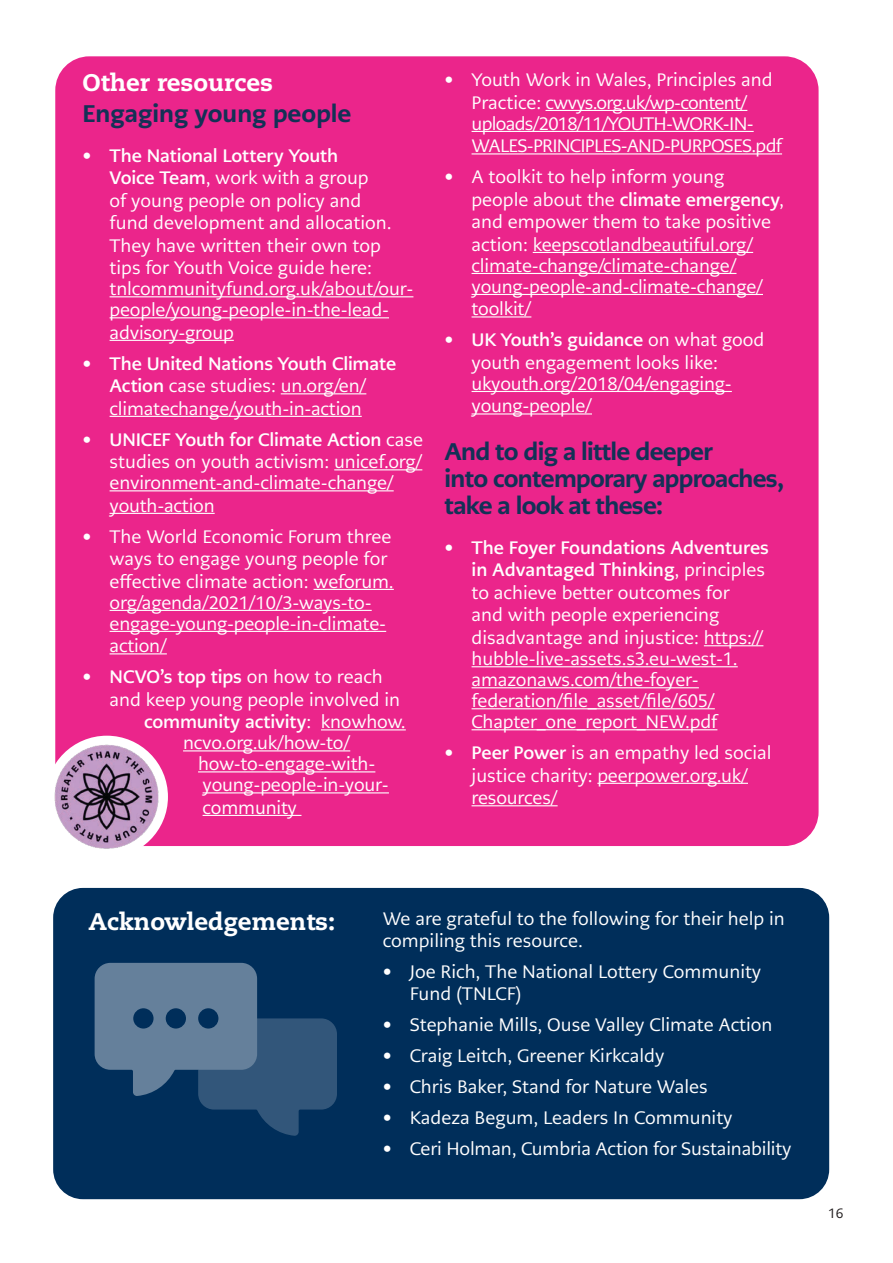
<style>
.page{position:relative;width:893px;height:1263px;background:#fff}
.page>*{position:absolute;margin:0;border:0;box-sizing:border-box;transform-origin:0 0}
.t1{font:800 24px/27px "PMN Caecilia Sans Text";letter-spacing:-.03em;color:#133156}
.t2{font:800 24px "Caecilia LT Pro 85";color:#fff}
.t3{font:800 24px "PMN Caecilia Sans Text";color:#133156}
.t4{font:18px/22px "PMN Caecilia Sans Text";letter-spacing:-.005em;color:#fff}
.t5{font:18px/22px "PMN Caecilia Sans Text";letter-spacing:-.04em;color:#fff}
.t6{font:700 18px "PMN Caecilia Sans Text";letter-spacing:-.01em;color:#fff}
.t7{font:13.5px "PMN Caecilia Sans Text";color:#231f20}
.s1{font-weight:700}
.s2{font-weight:400}
</style>
<div class="page">
<div style="left:55px;top:56px;width:764px;height:790px;background:#eb258b;border-radius:34px"></div>
<div style="left:53px;top:888px;width:776px;height:311px;background:#002e5a;border-radius:30px"></div>
<hr style="left:110px;top:296px;width:303px;height:1px;background:#fff">
<hr style="left:110px;top:317px;width:279px;height:1px;background:#fff">
<hr style="left:110px;top:340px;width:124px;height:1px;background:#fff">
<hr style="left:281px;top:393px;width:85px;height:1px;background:#fff">
<hr style="left:110px;top:416px;width:252px;height:1px;background:#fff">
<hr style="left:334px;top:469px;width:88px;height:1px;background:#fff">
<hr style="left:110px;top:490px;width:284px;height:1px;background:#fff">
<hr style="left:110px;top:513px;width:105px;height:1px;background:#fff">
<hr style="left:314px;top:589px;width:80px;height:1px;background:#fff">
<hr style="left:110px;top:610px;width:262px;height:1px;background:#fff">
<hr style="left:110px;top:631px;width:276px;height:1px;background:#fff">
<hr style="left:110px;top:653px;width:57px;height:1px;background:#fff">
<hr style="left:321px;top:729px;width:85px;height:1px;background:#fff">
<hr style="left:183px;top:750px;width:167px;height:1px;background:#fff">
<hr style="left:198px;top:771px;width:177px;height:1px;background:#fff">
<hr style="left:203px;top:792px;width:186px;height:1px;background:#fff">
<hr style="left:203px;top:815px;width:98px;height:1px;background:#fff">
<hr style="left:545px;top:110px;width:202px;height:1px;background:#fff">
<hr style="left:472px;top:131px;width:282px;height:1px;background:#fff">
<hr style="left:472px;top:153px;width:310px;height:1px;background:#fff">
<hr style="left:533px;top:252px;width:220px;height:1px;background:#fff">
<hr style="left:472px;top:273px;width:264px;height:1px;background:#fff">
<hr style="left:472px;top:294px;width:291px;height:1px;background:#fff">
<hr style="left:472px;top:316px;width:59px;height:1px;background:#fff">
<hr style="left:472px;top:391px;width:260px;height:1px;background:#fff">
<hr style="left:472px;top:413px;width:120px;height:1px;background:#fff">
<hr style="left:704px;top:645px;width:59px;height:1px;background:#fff">
<hr style="left:472px;top:666px;width:266px;height:1px;background:#fff">
<hr style="left:472px;top:687px;width:227px;height:1px;background:#fff">
<hr style="left:472px;top:708px;width:243px;height:1px;background:#fff">
<hr style="left:472px;top:729px;width:245px;height:1px;background:#fff">
<hr style="left:597px;top:783px;width:151px;height:1px;background:#fff">
<hr style="left:472px;top:805px;width:86px;height:1px;background:#fff">
<svg style="left:95px;top:963px;width:242px;height:173px"></svg>
<img style="left:46px;top:736px;width:122px;height:122px;border-radius:61px">
<h1 class="t2" style="left:83px;top:66px;width:192px">Other resources</h1>
<h1 class="t3" style="left:83px;top:97px;width:271px">Engaging young people</h1>
<p class="t4" style="left:110px;top:144px;width:305px;text-indent:-27px"><span class="s1">• The National Lottery Youth<br>Voice Team</span>, work with a group<br>of young people on policy and<br>fund development and allocation.<br>They have written their own top tips for Youth Voice guide here: tnlcommunityfund.org.uk/about/our&shy;people/young-people-in-the-lead&shy;advisory-group</p>
<p class="t4" style="left:83px;top:352px;width:315px;line-height:22.5px;text-align:center"><span class="s1">• The United Nations Youth Climate<br>Action</span> case studies: un.org/en/ climatechange/youth-in-action</p>
<p class="t4" style="left:110px;top:428px;width:315px;text-indent:-27px"><span class="s1">• UNICEF Youth for Climate Action</span> case studies on youth activism: unicef.org/ environment-and-climate-change/ youth-action</p>
<p class="t4" style="left:110px;top:525px;width:286px;text-indent:-27px"><span class="s1">•</span> The World Economic Forum three ways to engage young people for effective climate action: weforum. org/agenda/2021/10/3-ways-to&shy;engage-young-people-in-climate&shy;action/</p>
<p class="t6" style="left:83px;top:665px;width:302px">• NCVO’s top tips <span class="s2">on how to reach</span></p>
<p class="t4" style="left:110px;top:688px;width:292px">and keep young people involved in</p>
<p class="t6" style="left:144px;top:710px;width:263px">community activity<span class="s2">: knowhow.</span></p>
<p class="t4" style="left:183px;top:732px;width:169px">ncvo.org.uk/how-to/</p>
<p class="t4" style="left:198px;top:753px;width:179px">how-to-engage-with-</p>
<p class="t4" style="left:203px;top:774px;width:188px">young-people-in-your-</p>
<p class="t4" style="left:203px;top:796px;width:96px">community</p>
<p class="t5" style="left:472px;top:69px;width:312px;text-indent:-27px"><span class="s1">•</span> Youth Work in Wales, Principles and Practice: cwvys.org.uk/wp-content/ uploads/2018/11/YOUTH-WORK-IN-WALES-PRINCIPLES-AND-PURPOSES.pdf</p>
<p class="t4" style="left:472px;top:166px;width:314px;text-indent:-27px"><span class="s1">•</span> A toolkit to help inform young people about the <span class="s1">climate emergency</span>, and empower them to take positive action: keepscotlandbeautiful.org/ climate-change/climate-change/ young-people-and-climate-change/ toolkit/</p>
<p class="t4" style="left:472px;top:329px;width:294px;text-indent:-27px"><span class="s1">• UK Youth’s guidance</span> on what good youth engagement looks like: ukyouth.org/2018/04/engaging&shy;young-people/</p>
<h1 class="t1" style="left:445px;top:438px;width:341px">And to dig a little deeper<br>into contemporary approaches, take a look at these:</h1>
<p class="t4" style="left:472px;top:537px;width:299px;text-indent:-27px"><span class="s1">• The Foyer Foundations Adventures in Advantaged Thinking</span>, principles to achieve better outcomes for<br>and with people experiencing disadvantage and injustice: https:// hubble-live-assets.s3.eu-west-1. amazonaws.com/the-foyer&shy;federation/file_asset/file/605/ Chapter_one_report_NEW.pdf</p>
<p class="t4" style="left:472px;top:741px;width:301px;line-height:22.5px;text-indent:-27px"><span class="s1">• Peer Power</span> is an empathy led social justice charity: peerpower.org.uk/ resources/</p>
<h1 class="t2" style="left:89px;top:905px;width:248px">Acknowledgements:</h1>
<p class="t4" style="left:383px;top:908px;width:404px;line-height:21.6px">We are grateful to the following for their help in compiling this resource.</p>
<p class="t4" style="left:410px;top:960px;width:353px;line-height:22.5px;text-indent:-27px"><span class="s1">•</span> Joe Rich, The National Lottery Community<br>Fund (TNLCF)</p>
<p class="t4" style="left:383px;top:1014px;width:391px"><span class="s1">•</span> Stephanie Mills, Ouse Valley Climate Action</p>
<p class="t4" style="left:383px;top:1045px;width:283px"><span class="s1">•</span> Craig Leitch, Greener Kirkcaldy</p>
<p class="t4" style="left:383px;top:1076px;width:327px"><span class="s1">•</span> Chris Baker, Stand for Nature Wales</p>
<p class="t4" style="left:383px;top:1107px;width:351px"><span class="s1">•</span> Kadeza Begum, Leaders In Community</p>
<p class="t4" style="left:383px;top:1138px;width:410px"><span class="s1">•</span> Ceri Holman, Cumbria Action for Sustainability</p>
<p class="t7" style="left:828px;top:1205px;width:17px">16</p>
</div>
